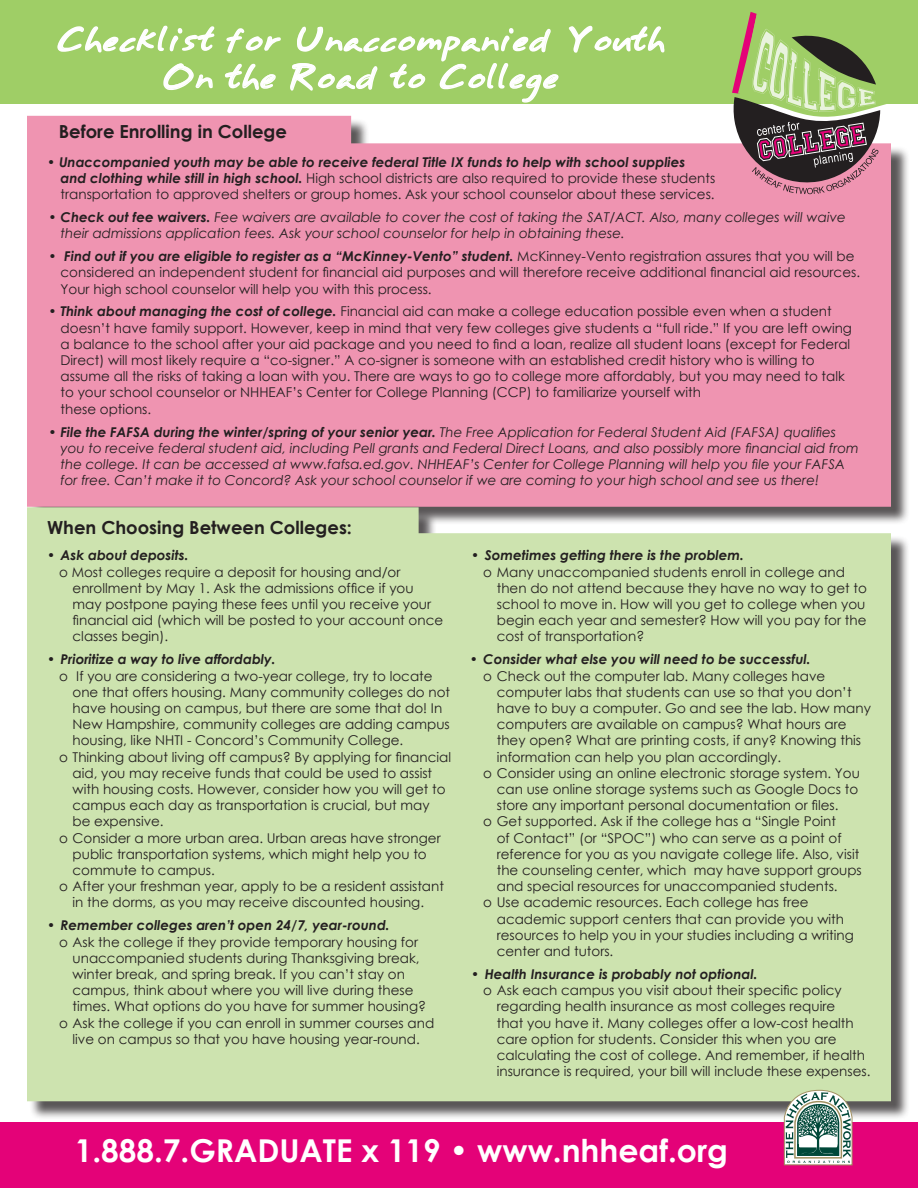
<style>
.page{position:relative;width:918px;height:1188px;background:#fff}
.page>*{position:absolute;margin:0;border:0;box-sizing:border-box;transform-origin:0 0}
.t1{font:700 31.5px "Century Gothic";color:#fff}
.t2{font:28.5px/37.5px "Annifont";color:#fff;text-align:center}
.t3{font:700 18px "Century Gothic";color:#231f20}
.t4{font:13.5px/16.2px "Century Gothic";color:#231f20}
.t5{font:italic 13.5px/16.2px "Century Gothic";color:#231f20}
.t6{font:italic 700 13.5px "Century Gothic";color:#231f20}
.s1{font-weight:700;font-style:italic}
.s2{font-style:normal}
.s3{font-weight:700}
</style>
<div class="page">
<div style="left:27px;top:116px;width:864px;height:391px;background:#ef94b1"></div>
<div style="left:29px;top:510px;width:881px;height:610px;background:#231f20;opacity:.75"></div>
<div style="left:27px;top:507px;width:864px;height:594px;background:#cde3af"></div>
<div style="left:0;top:0;width:918px;height:104px;background:#9fce66"></div>
<svg style="left:226px;top:28px;width:55px;height:26px"></svg>
<svg style="left:568px;top:25px;width:97px;height:28px"></svg>
<svg style="left:57px;top:25px;width:158px;height:65px"></svg>
<svg style="left:225px;top:63px;width:51px;height:27px"></svg>
<svg style="left:290px;top:26px;width:269px;height:77px"></svg>
<div style="left:0;top:1122px;width:918px;height:66px;background:#e40278"></div>
<svg style="left:784px;top:1090px;width:69px;height:75px;background:#9ab1a4"></svg>
<svg style="left:732px;top:12px;width:176px;height:182px"></svg>
<h2 class="t2" style="left:56px;top:21px;width:610px">Checklist for Unaccompanied Youth<br>On the Road to College</h2>
<h3 class="t3" style="left:59px;top:118px;width:230px">Before Enrolling in College</h3>
<p class="t4" style="left:61px;top:153px;width:656px;text-indent:-14px">• <span class="s1">Unaccompanied youth may be able to receive federal Title IX funds to help with school supplies<br>and clothing while still in high school.</span> High school districts are also required to provide these students transportation to approved shelters or group homes. Ask your school counselor about these services.</p>
<p class="t5" style="left:61px;top:209px;width:787px;text-indent:-12px"><span class="s2">•</span> <span class="s3">Check out fee waivers.</span> Fee waivers are available to cover the cost of taking the SAT/ACT. Also, many colleges will waive their admissions application fees. Ask your school counselor for help in obtaining these.</p>
<p class="t4" style="left:61px;top:248px;width:801px;text-indent:-12px">• <span class="s1">Find out if you are eligible to register as a “McKinney-Vento” student.</span> McKinney-Vento registration assures that you will be considered an independent student for financial aid purposes and will therefore receive additional financial aid resources.<br>Your high school counselor will help you with this process.</p>
<p class="t4" style="left:61px;top:303px;width:793px;text-indent:-12px">• <span class="s1">Think about managing the cost of college.</span> Financial aid can make a college education possible even when a student doesn’t have family support. However, keep in mind that very few colleges give students a “full ride.” If you are left owing a balance to the school after your aid package and you need to find a loan, realize all student loans (except for Federal Direct) will most likely require a “co-signer.” A co-signer is someone with an established credit history who is willing to assume all the risks of taking a loan with you. There are ways to go to college more affordably, but you may need to talk to your school counselor or NHHEAF’s Center for College Planning (CCP) to familiarize yourself with<br>these options.</p>
<p class="t5" style="left:61px;top:423px;width:800px;text-indent:-12px"><span class="s2">•</span> <span class="s3">File the FAFSA during the winter/spring of your senior year.</span> The Free Application for Federal Student Aid (FAFSA) qualifies you to receive federal student aid, including Pell grants and Federal Direct Loans, and also possibly more financial aid from the college. It can be accessed at www.fafsa.ed.gov. NHHEAF’s Center for College Planning will help you file your FAFSA for free. Can’t make it to Concord? Ask your school counselor if we are coming to your high school and see us there!</p>
<h3 class="t3" style="left:47px;top:514px;width:306px">When Choosing Between Colleges:</h3>
<p class="t6" style="left:47px;top:545px;width:143px">• Ask about deposits.</p>
<p class="t4" style="left:73px;top:563px;width:372px;text-indent:-14px">o Most colleges require a deposit for housing and/or enrollment by May 1. Ask the admissions office if you may postpone paying these fees until you receive your financial aid (which will be posted to your account once classes begin).</p>
<p class="t6" style="left:47px;top:649px;width:230px">• Prioritize a way to live affordably.</p>
<p class="t4" style="left:59px;top:667px;width:375px">o If you are considering a two-year college, try to locate</p>
<p class="t4" style="left:73px;top:684px;width:379px">one that offers housing. Many community colleges do not</p>
<p class="t4" style="left:73px;top:700px;width:371px">have housing on campus, but there are some that do! In</p>
<p class="t4" style="left:73px;top:716px;width:379px">New Hampshire, community colleges are adding campus</p>
<p class="t4" style="left:73px;top:732px;width:332px">housing, like NHTI - Concord’s Community College.</p>
<p class="t4" style="left:59px;top:748px;width:393px">o Thinking about living off campus? By applying for financial</p>
<p class="t4" style="left:73px;top:765px;width:361px">aid, you may receive funds that could be used to assist</p>
<p class="t4" style="left:73px;top:781px;width:375px">with housing costs. However, consider how you will get to</p>
<p class="t4" style="left:73px;top:797px;width:359px">campus each day as transportation is crucial, but may</p>
<p class="t4" style="left:73px;top:813px;width:93px">be expensive.</p>
<p class="t4" style="left:59px;top:829px;width:383px">o Consider a more urban area. Urban areas have stronger</p>
<p class="t4" style="left:73px;top:846px;width:356px">public transportation systems, which might help you to</p>
<p class="t4" style="left:73px;top:862px;width:144px">commute to campus.</p>
<p class="t4" style="left:59px;top:878px;width:386px">o After your freshman year, apply to be a resident assistant</p>
<p class="t4" style="left:73px;top:894px;width:353px">in the dorms, as you may receive discounted housing.</p>
<p class="t6" style="left:47px;top:915px;width:344px">• Remember colleges aren’t open 24/7, year-round.</p>
<p class="t4" style="left:59px;top:933px;width:361px">o Ask the college if they provide temporary housing for</p>
<p class="t4" style="left:73px;top:950px;width:349px">unaccompanied students during Thanksgiving break,</p>
<p class="t4" style="left:73px;top:966px;width:334px">winter break, and spring break. If you can’t stay on</p>
<p class="t4" style="left:73px;top:982px;width:342px">campus, think about where you will live during these</p>
<p class="t4" style="left:73px;top:998px;width:355px">times. What options do you have for summer housing?</p>
<p class="t4" style="left:59px;top:1014px;width:377px">o Ask the college if you can enroll in summer courses and</p>
<p class="t4" style="left:73px;top:1031px;width:349px">live on campus so that you have housing year-round.</p>
<p class="t6" style="left:471px;top:545px;width:274px">• Sometimes getting there is the problem.</p>
<p class="t4" style="left:497px;top:563px;width:372px;text-indent:-14px">o Many unaccompanied students enroll in college and then do not attend because they have no way to get to school to move in. How will you get to college when you begin each year and semester? How will you pay for the cost of transportation?</p>
<p class="t6" style="left:470px;top:649px;width:342px">• Consider what else you will need to be successful.</p>
<p class="t4" style="left:483px;top:667px;width:343px">o Check out the computer lab. Many colleges have</p>
<p class="t4" style="left:497px;top:684px;width:356px">computer labs that students can use so that you don’t</p>
<p class="t4" style="left:497px;top:700px;width:376px">have to buy a computer. Go and see the lab. How many</p>
<p class="t4" style="left:497px;top:716px;width:351px">computers are available on campus? What hours are</p>
<p class="t4" style="left:497px;top:732px;width:366px">they open? What are printing costs, if any? Knowing this</p>
<p class="t4" style="left:497px;top:748px;width:286px">information can help you plan accordingly.</p>
<p class="t4" style="left:483px;top:765px;width:378px">o Consider using an online electronic storage system. You</p>
<p class="t4" style="left:497px;top:781px;width:363px">can use online storage systems such as Google Docs to</p>
<p class="t4" style="left:497px;top:797px;width:343px">store any important personal documentation or files.</p>
<p class="t4" style="left:483px;top:813px;width:354px">o Get supported. Ask if the college has a “Single Point</p>
<p class="t4" style="left:497px;top:829px;width:346px">of Contact” (or “SPOC”) who can serve as a point of</p>
<p class="t4" style="left:497px;top:846px;width:364px">reference for you as you navigate college life. Also, visit</p>
<p class="t4" style="left:497px;top:862px;width:367px">the counseling center, which may have support groups</p>
<p class="t4" style="left:497px;top:878px;width:342px">and special resources for unaccompanied students.</p>
<p class="t4" style="left:483px;top:894px;width:327px">o Use academic resources. Each college has free</p>
<p class="t4" style="left:497px;top:910px;width:349px">academic support centers that can provide you with</p>
<p class="t4" style="left:497px;top:927px;width:359px">resources to help you in your studies including a writing</p>
<p class="t4" style="left:497px;top:943px;width:118px">center and tutors.</p>
<p class="t6" style="left:471px;top:964px;width:288px">• Health Insurance is probably not optional.</p>
<p class="t4" style="left:497px;top:982px;width:375px;text-indent:-14px">o Ask each campus you visit about their specific policy regarding health insurance as most colleges require<br>that you have it. Many colleges offer a low-cost health care option for students. Consider this when you are calculating the cost of college. And remember, if health insurance is required, your bill will include these expenses.</p>
<h1 class="t1" style="left:75px;top:1126px;width:655px">1.888.7.GRADUATE x 119 • www.nhheaf.org</h1>
</div>
